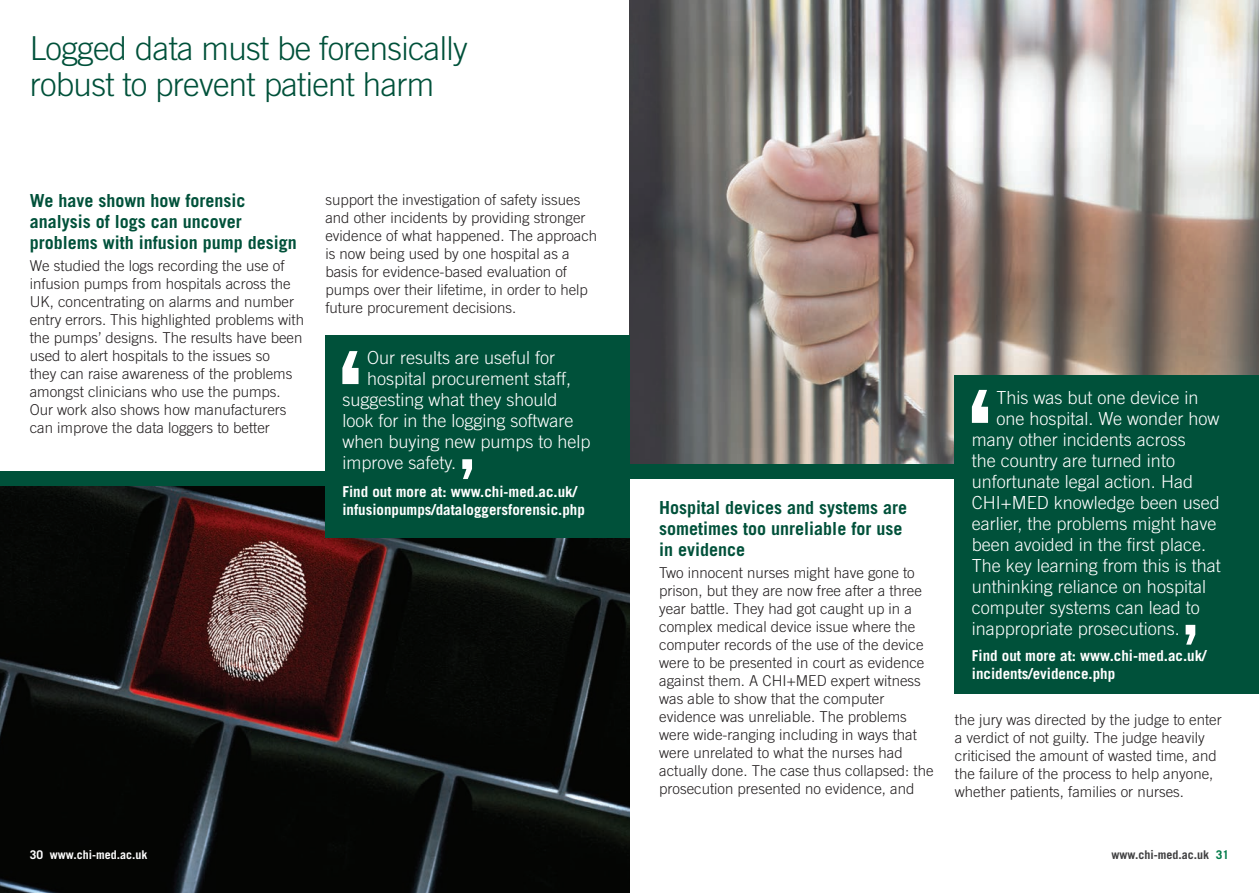
<style>
.page{position:relative;width:1259px;height:893px;background:#fff}
.page>*{position:absolute;margin:0;border:0;box-sizing:border-box;transform-origin:0 0}
.t1{font:300 33px/36px "Trade Gothic LT Std";letter-spacing:-.02em;color:#00513a}
.t2{font:300 18px "Trade Gothic LT Std";color:#fff}
.t3{font:700 18px/21px "Trade Gothic LT Std";color:#00513a}
.t4{font:300 15px/18px "Trade Gothic LT Std";color:#231f20}
.t5{font:700 15px/18px "Trade Gothic LT Std";color:#fff}
.t6{font:700 12px "Trade Gothic LT Std";color:#fff}
.t7{font:700 12px "Trade Gothic LT Std";color:#3e3e3f}
.s1{color:#007b49}
</style>
<div class="page">
<img style="left:629px;top:0;width:630px;height:463px">
<div style="left:629px;top:464px;width:630px;height:15px;background:#00513a"></div>
<div style="left:955px;top:375px;width:304px;height:319px;background:#00513a"></div>
<img style="left:0;top:485px;width:629px;height:408px">
<div style="left:0;top:471px;width:629px;height:14px;background:#00513a"></div>
<div style="left:325px;top:335px;width:304px;height:203px;background:#00513a"></div>
<svg style="left:342px;top:351px;width:16px;height:33px"></svg>
<svg style="left:462px;top:459px;width:10px;height:20px"></svg>
<svg style="left:972px;top:390px;width:16px;height:33px"></svg>
<svg style="left:1185px;top:625px;width:10px;height:20px"></svg>
<h1 class="t1" style="left:30px;top:29px;width:439px">Logged data must be forensically robust to prevent patient harm</h1>
<p class="t3" style="left:30px;top:190px;width:269px">We have shown how forensic analysis of logs can uncover problems with infusion pump design</p>
<p class="t4" style="left:30px;top:257px;width:276px">We studied the logs recording the use of infusion pumps from hospitals across the UK, concentrating on alarms and number entry errors. This highlighted problems with the pumps’ designs. The results have been used to alert hospitals to the issues so<br>they can raise awareness of the problems amongst clinicians who use the pumps.<br>Our work also shows how manufacturers can improve the data loggers to better</p>
<p class="t4" style="left:325px;top:190px;width:273px">support the investigation of safety issues and other incidents by providing stronger evidence of what happened. The approach is now being used by one hospital as a basis for evidence-based evaluation of pumps over their lifetime, in order to help future procurement decisions.</p>
<p class="t2" style="left:367px;top:347px;width:190px">Our results are useful for</p>
<p class="t2" style="left:367px;top:368px;width:206px">hospital procurement staff,</p>
<p class="t2" style="left:342px;top:389px;width:217px">suggesting what they should</p>
<p class="t2" style="left:342px;top:410px;width:233px">look for in the logging software</p>
<p class="t2" style="left:342px;top:431px;width:250px">when buying new pumps to help</p>
<p class="t2" style="left:342px;top:452px;width:115px">improve safety.</p>
<p class="t5" style="left:342px;top:482px;width:244px">Find out more at: www.chi-med.ac.uk/ infusionpumps/dataloggersforensic.php</p>
<p class="t3" style="left:659px;top:496px;width:249px">Hospital devices and systems are sometimes too unreliable for use in evidence</p>
<p class="t4" style="left:659px;top:563px;width:276px">Two innocent nurses might have gone to prison, but they are now free after a three year battle. They had got caught up in a complex medical device issue where the computer records of the use of the device were to be presented in court as evidence against them. A CHI+MED expert witness was able to show that the computer evidence was unreliable. The problems were wide-ranging including in ways that were unrelated to what the nurses had actually done. The case thus collapsed: the prosecution presented no evidence, and</p>
<p class="t2" style="left:996px;top:387px;width:204px">This was but one device in</p>
<p class="t2" style="left:996px;top:408px;width:224px">one hospital. We wonder how</p>
<p class="t2" style="left:972px;top:429px;width:216px">many other incidents across</p>
<p class="t2" style="left:972px;top:450px;width:205px">the country are turned into</p>
<p class="t2" style="left:972px;top:471px;width:223px">unfortunate legal action. Had</p>
<p class="t2" style="left:972px;top:492px;width:249px">CHI+MED knowledge been used</p>
<p class="t2" style="left:972px;top:513px;width:246px">earlier, the problems might have</p>
<p class="t2" style="left:972px;top:534px;width:236px">been avoided in the first place.</p>
<p class="t2" style="left:972px;top:555px;width:251px">The key learning from this is that</p>
<p class="t2" style="left:972px;top:576px;width:236px">unthinking reliance on hospital</p>
<p class="t2" style="left:972px;top:597px;width:230px">computer systems can lead to</p>
<p class="t2" style="left:972px;top:618px;width:210px">inappropriate prosecutions.</p>
<p class="t5" style="left:972px;top:647px;width:236px">Find out more at: www.chi-med.ac.uk/ incidents/evidence.php</p>
<p class="t4" style="left:955px;top:711px;width:268px">the jury was directed by the judge to enter a verdict of not guilty. The judge heavily criticised the amount of wasted time, and the failure of the process to help anyone, whether patients, families or nurses.</p>
<p class="t6" style="left:30px;top:847px;width:119px">30 www.chi-med.ac.uk</p>
<p class="t7" style="left:1111px;top:847px;width:119px">www.chi-med.ac.uk <span class="s1">31</span></p>
</div>
